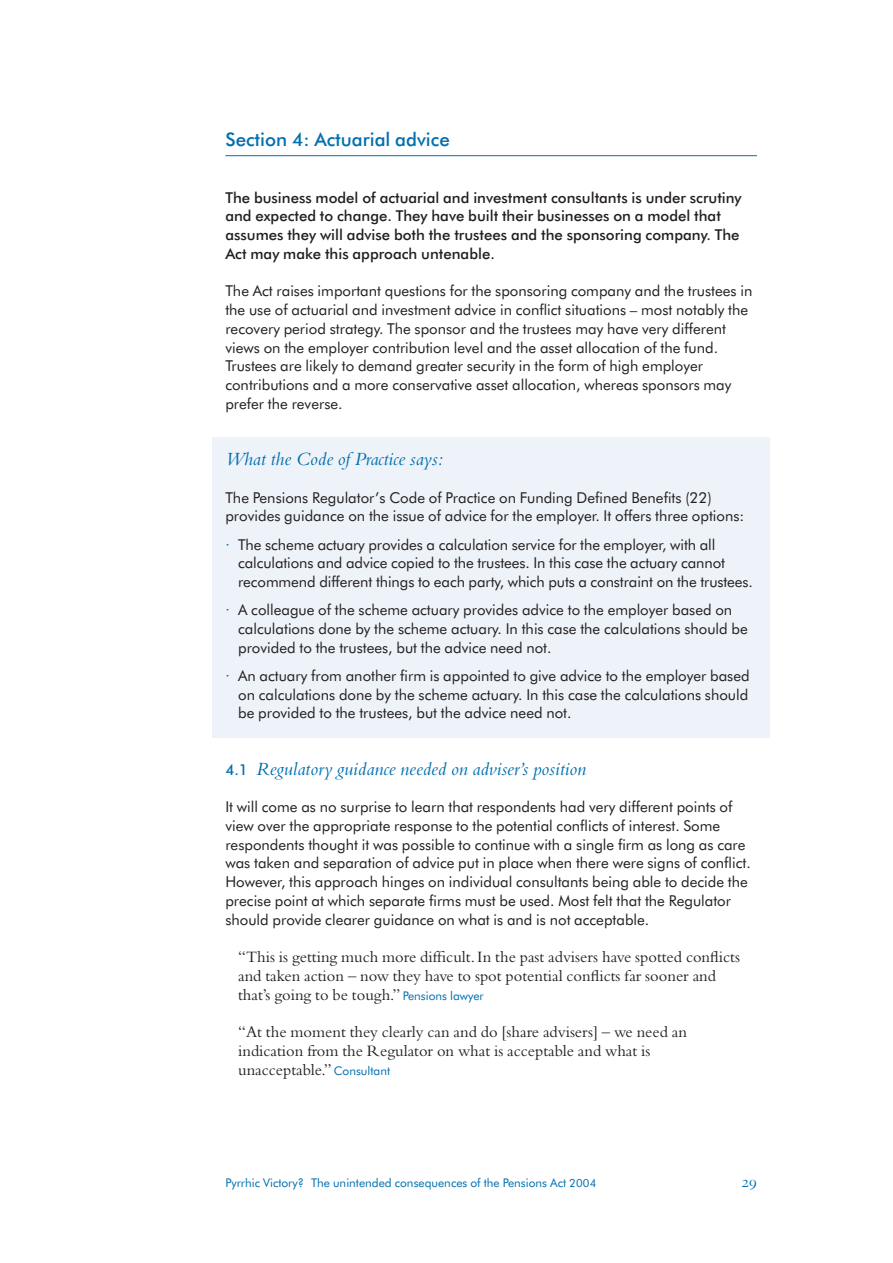
<style>
.page{position:relative;width:893px;height:1263px;background:#fff}
.page>*{position:absolute;margin:0;border:0;box-sizing:border-box;transform-origin:0 0}
.t1{font:italic 19.5px "Bembo";color:#006faf}
.t2{font:500 18.75px "Futura BT";color:#006faf}
.t3{font:16.5px/18.8px "Bembo";color:#231f20}
.t4{font:15px/18.8px "Futura BT";color:#231f20}
.t5{font:500 15px/18.8px "Futura BT";color:#231f20}
.t6{font:12px "Futura BT";color:#006faf}
.s1{color:#006faf}
.s2{font-family:"Futura BT";font-weight:500;font-style:normal;font-size:15px}
.s3{font-family:"Futura BT";font-size:12px;color:#006faf}
.s4{font-size:11.25px}
</style>
<div class="page">
<div style="left:213px;top:437px;width:557px;height:300px;background:#eef3f9"></div>
<hr style="left:225px;top:155px;width:532px;height:1px;background:#006faf">
<p class="t2" style="left:225px;top:132px;width:226px">Section 4: Actuarial advice</p>
<p class="t5" style="left:225px;top:189px;width:518px">The business model of actuarial and investment consultants is under scrutiny and expected to change. They have built their businesses on a model that assumes they will advise both the trustees and the sponsoring company. The Act may make this approach untenable.</p>
<p class="t4" style="left:225px;top:283px;width:528px">The Act raises important questions for the sponsoring company and the trustees in the use of actuarial and investment advice in conflict situations – most notably the recovery period strategy. The sponsor and the trustees may have very different views on the employer contribution level and the asset allocation of the fund.<br>Trustees are likely to demand greater security in the form of high employer contributions and a more conservative asset allocation, whereas sponsors may prefer the reverse.</p>
<h1 class="t1" style="left:225px;top:452px;width:219px">What the Code of Practice says:</h1>
<p class="t4" style="left:225px;top:489px;width:520px">The Pensions Regulator’s Code of Practice on Funding Defined Benefits (22) provides guidance on the issue of advice for the employer. It offers three options:</p>
<p class="t4" style="left:238px;top:536px;width:516px;text-indent:-13px"><span class="s1">·</span> The scheme actuary provides a calculation service for the employer, with all calculations and advice copied to the trustees. In this case the actuary cannot recommend different things to each party, which puts a constraint on the trustees.</p>
<p class="t4" style="left:238px;top:602px;width:511px;text-indent:-13px"><span class="s1">·</span> A colleague of the scheme actuary provides advice to the employer based on calculations done by the scheme actuary. In this case the calculations should be provided to the trustees, but the advice need not.</p>
<p class="t4" style="left:238px;top:667px;width:513px;text-align:justify;text-indent:-13px"><span class="s1">·</span> An actuary from another firm is appointed to give advice to the employer based on calculations done by the scheme actuary. In this case the calculations should be provided to the trustees, but the advice need not.</p>
<h1 class="t1" style="left:225px;top:762px;width:363px"><span class="s2">4.1</span> Regulatory guidance needed on adviser’s position</h1>
<p class="t4" style="left:225px;top:799px;width:527px">It will come as no surprise to learn that respondents had very different points of view over the appropriate response to the potential conflicts of interest. Some respondents thought it was possible to continue with a single firm as long as care was taken and separation of advice put in place when there were signs of conflict.<br>However, this approach hinges on individual consultants being able to decide the precise point at which separate firms must be used. Most felt that the Regulator should provide clearer guidance on what is and is not acceptable.</p>
<p class="t3" style="left:238px;top:949px;width:503px">“This is getting much more difficult.In the past advisers have spotted conflicts and taken action – now they have to spot potential conflicts far sooner and that’s going to be tough.” <span class="s3">Pensions lawyer</span></p>
<p class="t3" style="left:238px;top:1024px;width:450px">“At the moment they clearly can and do [share advisers] – we need an indication from the Regulator on what is acceptable and what is unacceptable.” <span class="s3">Consultant</span></p>
<p class="t6" style="left:225px;top:1178px;width:373px">Pyrrhic Victory? The unintended consequences of the Pensions Act <span class="s4">2004</span></p>
</div>
